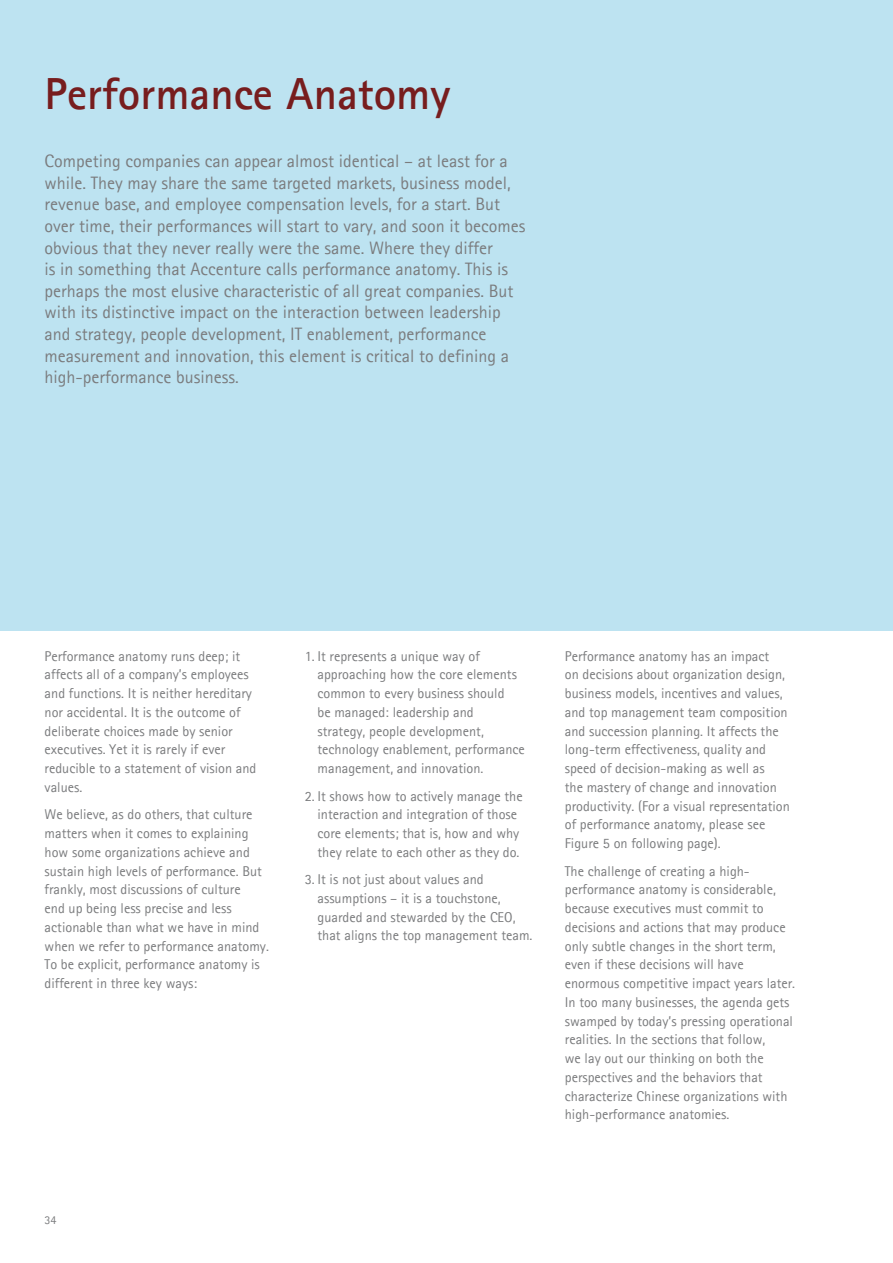
<style>
.page{position:relative;width:893px;height:1263px;background:#fff}
.page>*{position:absolute;margin:0;border:0;box-sizing:border-box;transform-origin:0 0}
.t1{font:700 45px "Agfa Rotis Sans Serif";color:#771d1e}
.t2{font:18px/21.6px "Agfa Rotis Sans Serif";color:#7b7c7e}
.t3{font:14.25px/18.8px "Agfa Rotis Sans Serif";color:#7b7c7e}
.t4{font:12px "Agfa Rotis Sans Serif";color:#7b7c7e}
</style>
<div class="page">
<div style="left:0;top:0;width:893px;height:631px;background:#bde3f1"></div>
<h1 class="t1" style="left:45px;top:65px;width:407px">Performance Anatomy</h1>
<p class="t2" style="left:45px;top:150px;width:482px">Competing companies can appear almost identical – at least for a while. They may share the same targeted markets, business model, revenue base, and employee compensation levels, for a start. But over time, their performances will start to vary, and soon it becomes obvious that they never really were the same. Where they differ<br>is in something that Accenture calls performance anatomy. This is perhaps the most elusive characteristic of all great companies. But with its distinctive impact on the interaction between leadership and strategy, people development, IT enablement, performance measurement and innovation, this element is critical to defining a high-performance business.</p>
<p class="t3" style="left:45px;top:646px;width:213px">Performance anatomy runs deep; it affects all of a company’s employees and functions. It is neither hereditary nor accidental. It is the outcome of deliberate choices made by senior executives. Yet it is rarely if ever reducible to a statement of vision and values.</p>
<p class="t3" style="left:45px;top:805px;width:226px">We believe, as do others, that culture matters when it comes to explaining how some organizations achieve and sustain high levels of performance. But frankly, most discussions of culture<br>end up being less precise and less actionable than what we have in mind when we refer to performance anatomy.<br>To be explicit, performance anatomy is different in three key ways:</p>
<p class="t3" style="left:317px;top:646px;width:209px;text-indent:-13px">1. It represents a unique way of approaching how the core elements common to every business should<br>be managed: leadership and strategy, people development, technology enablement, performance management, and innovation.</p>
<p class="t3" style="left:317px;top:786px;width:207px;text-indent:-13px">2. It shows how to actively manage the interaction and integration of those core elements; that is, how and why they relate to each other as they do.</p>
<p class="t3" style="left:317px;top:869px;width:216px;text-indent:-13px">3. It is not just about values and assumptions – it is a touchstone, guarded and stewarded by the CEO, that aligns the top management team.</p>
<p class="t3" style="left:565px;top:646px;width:227px">Performance anatomy has an impact<br>on decisions about organization design, business models, incentives and values, and top management team composition and succession planning. It affects the long-term effectiveness, quality and speed of decision-making as well as<br>the mastery of change and innovation productivity. (For a visual representation of performance anatomy, please see Figure 5 on following page).</p>
<p class="t3" style="left:565px;top:861px;width:232px">The challenge of creating a high&shy;performance anatomy is considerable, because executives must commit to decisions and actions that may produce only subtle changes in the short term, even if these decisions will have enormous competitive impact years later.<br>In too many businesses, the agenda gets swamped by today’s pressing operational realities. In the sections that follow,<br>we lay out our thinking on both the perspectives and the behaviors that characterize Chinese organizations with high-performance anatomies.</p>
<p class="t4" style="left:45px;top:1213px;width:13px">34</p>
</div>
